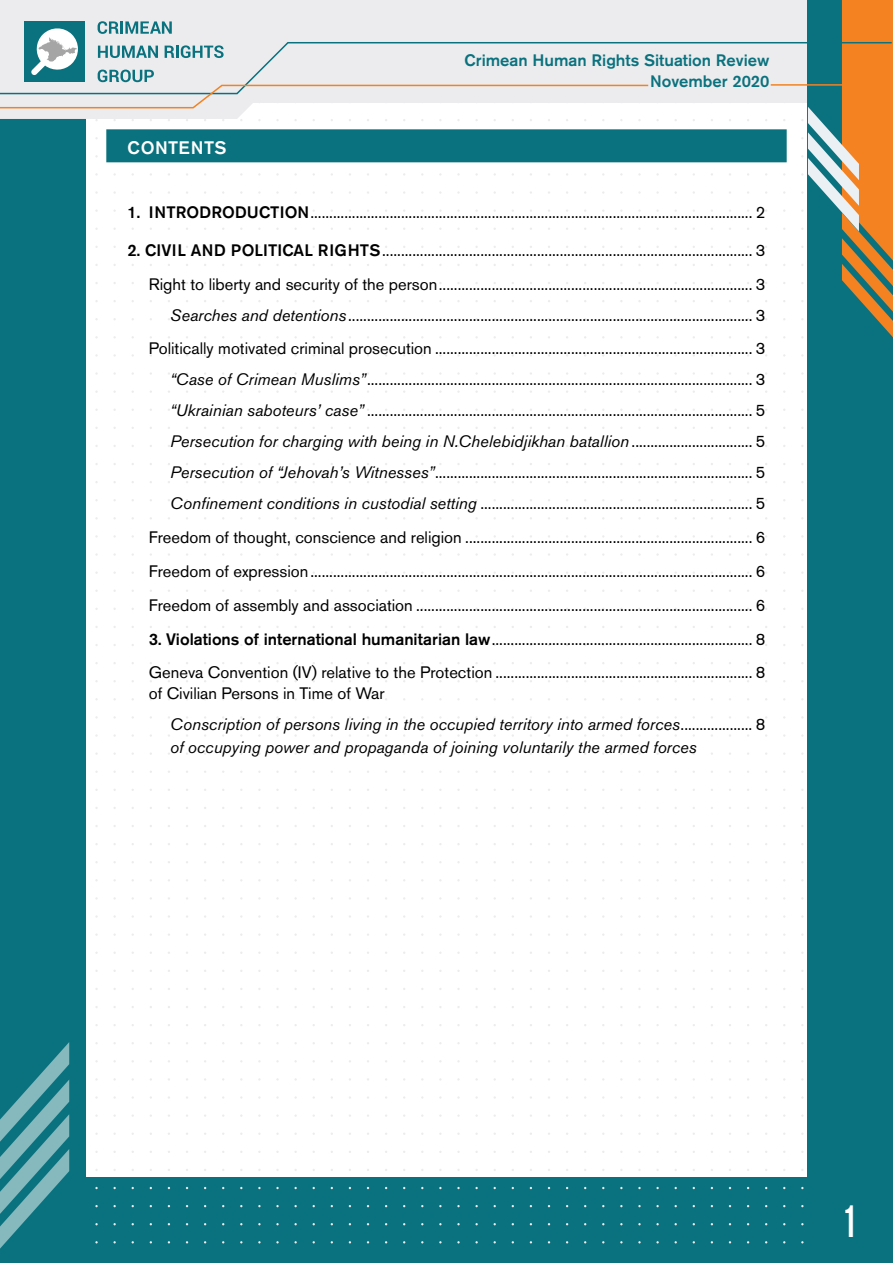
<style>
.page{position:relative;width:893px;height:1263px;background:#fff}
.page>*{position:absolute;margin:0;border:0;box-sizing:border-box;transform-origin:0 0}
.t1{font:500 condensed 45px "Akzidenz Grotesk Pro";color:#fff}
.t2{font:500 18px "Akzidenz Grotesk Pro";letter-spacing:.02em;color:#fff}
.t3{font:16.5px/33.8px "Akzidenz Grotesk Pro";color:#000;text-align:right}
.t4{font:italic 16.5px/31px "Akzidenz Grotesk Pro";color:#000}
.t5{font:500 16.5px/20.7px "Akzidenz Grotesk Pro";color:#0a727e;text-align:right}
.s1{font-weight:500}
.s2{font-style:italic}
.s3{font-style:normal}
</style>
<div class="page">
<div style="left:0;top:1178px;width:893px;height:85px;background:#0a727e"></div>
<div style="left:0;top:0;width:85px;height:1263px;background:#0a727e"></div>
<svg style="left:0;top:0;width:808px;height:119px;fill:#ececee"></svg>
<div style="left:808px;top:0;width:85px;height:1262px;background:#0a727e"></div>
<svg style="left:842px;top:0;width:51px;height:338px"></svg>
<svg style="left:801px;top:101px;width:58px;height:130px"></svg>
<svg style="left:0;top:1042px;width:69px;height:206px"></svg>
<div style="left:24px;top:21px;width:61px;height:61px;background:#0a727e"></div>
<svg style="left:38px;top:28px;width:39px;height:13px"></svg>
<svg style="left:0;top:41px;width:893px;height:54px;background:#d3d7d3"></svg>
<svg style="left:0;top:83px;width:650px;height:26px;background:#eae5e1"></svg>
<hr style="left:771px;top:84px;width:122px;height:2px;background:#f48220">
<svg style="left:98px;top:21px;width:21px;height:13px"></svg>
<svg style="left:121px;top:21px;width:17px;height:13px"></svg>
<svg style="left:140px;top:21px;width:21px;height:13px"></svg>
<svg style="left:98px;top:46px;width:22px;height:12px"></svg>
<svg style="left:122px;top:46px;width:13px;height:12px"></svg>
<svg style="left:136px;top:46px;width:22px;height:12px"></svg>
<svg style="left:162px;top:21px;width:10px;height:13px"></svg>
<svg style="left:165px;top:46px;width:9px;height:12px"></svg>
<svg style="left:176px;top:45px;width:14px;height:13px"></svg>
<svg style="left:193px;top:46px;width:20px;height:12px"></svg>
<svg style="left:214px;top:45px;width:10px;height:13px"></svg>
<svg style="left:98px;top:65px;width:21px;height:20px"></svg>
<svg style="left:120px;top:65px;width:13px;height:20px"></svg>
<svg style="left:133px;top:65px;width:21px;height:20px"></svg>
<div style="left:106px;top:129px;width:681px;height:33px;background:#0a727e"></div>
<p class="t2" style="left:128px;top:136px;width:100px">CONTENTS</p>
<p class="t5" style="left:464px;top:49px;width:306px">Crimean Human Rights Situation Review<br>November 2020</p>
<p class="t3" style="left:128px;top:195px;width:639px"><span class="s1">1. INTRODRODUCTION</span>..................................................................................................................... 2</p>
<p class="t3" style="left:128px;top:233px;width:639px"><span class="s1">2. CIVIL AND POLITICAL RIGHTS</span>.................................................................................................. 3<br>Right to liberty and security of the person................................................................................... 3</p>
<p class="t3" style="left:149px;top:298px;width:618px"><span class="s2">Searches and detentions</span>........................................................................................................... 3<br>Politically motivated criminal prosecution .................................................................................... 3</p>
<p class="t3" style="left:170px;top:364px;width:597px;line-height:31px;text-align:justify"><span class="s2">“Case of Crimean Muslims”</span>...................................................................................................... 3 <span class="s2">“Ukrainian saboteurs’ case”</span> ...................................................................................................... 5<br><span class="s2">Persecution for charging with being in N.Chelebidjikhan batallion</span> ................................ 5<br><span class="s2">Persecution of “Jehovah’s Witnesses”</span>.................................................................................... 5<br><span class="s2">Confinement conditions in custodial setting</span> ........................................................................ 5</p>
<p class="t3" style="left:149px;top:520px;width:618px;text-align:justify">Freedom of thought, conscience and religion ............................................................................ 6<br>Freedom of expression..................................................................................................................... 6<br>Freedom of assembly and association ......................................................................................... 6</p>
<p class="t3" style="left:149px;top:622px;width:618px;text-align:left"><span class="s1">3. Violations of international humanitarian law</span>..................................................................... 8<br>Geneva Convention (IV) relative to the Protection .................................................................... 8</p>
<p class="t4" style="left:170px;top:678px;width:597px;text-indent:-21px"><span class="s3">of Civilian Persons in Time of War<br></span>Conscription of persons living in the occupied territory into armed forces<span class="s3">................... 8</span></p>
<p class="t4" style="left:170px;top:731px;width:528px">of occupying power and propaganda of joining voluntarily the armed forces</p>
<h1 class="t1" style="left:842px;top:1192px;width:17px">1</h1>
</div>
